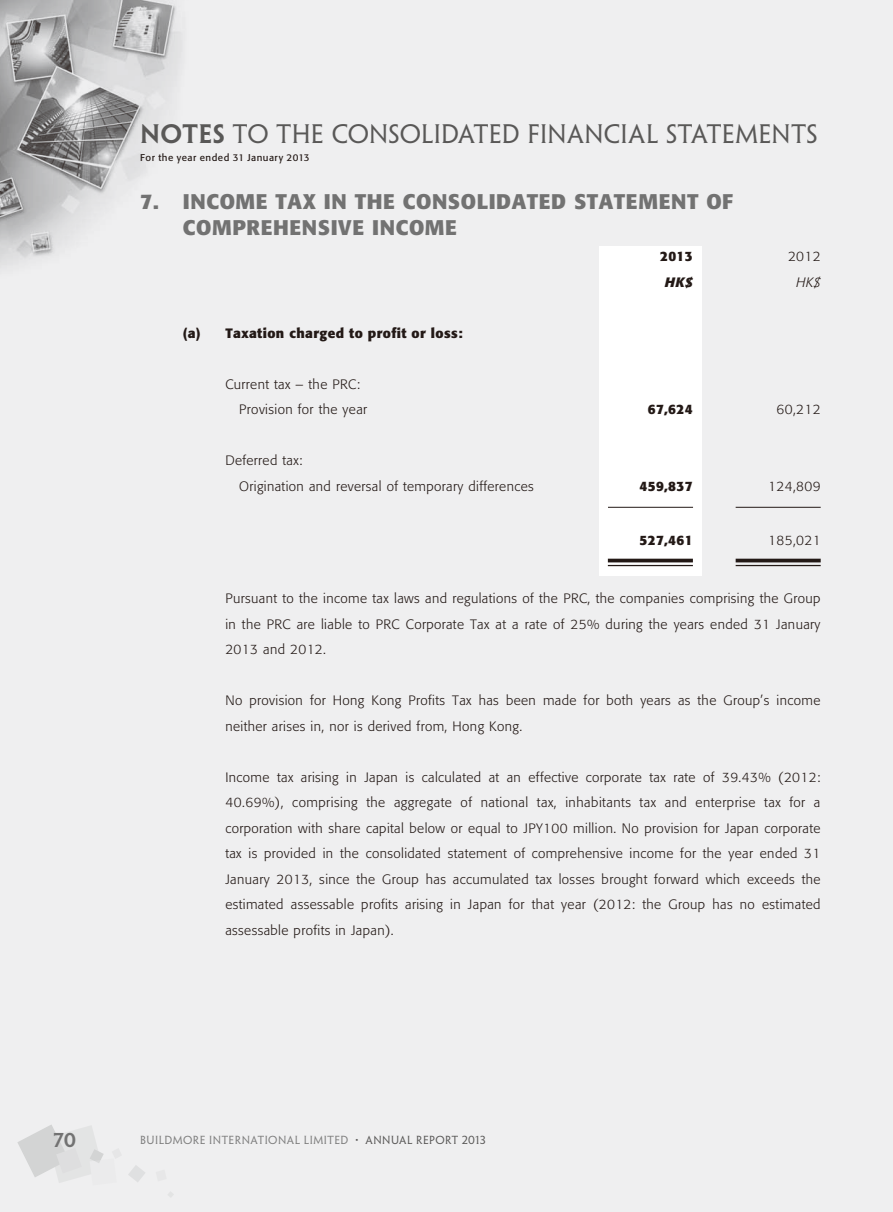
<style>
.page{position:relative;width:893px;height:1212px;background:#efeff0}
.page>*{position:absolute;margin:0;border:0;box-sizing:border-box;transform-origin:0 0}
.t1{font:24px "Penumbra Half Serif Std";letter-spacing:.005em;color:#595857}
.t2{font:700 21px/25.5px "Formata";letter-spacing:.03em;color:#727272}
.t3{font:18px "Penumbra Half Serif Std Se Bd";color:#727272}
.t4{font:300 13.5px/25.5px "Formata";letter-spacing:.03em;color:#231916}
.t5{font:700 13.5px "Formata";letter-spacing:.03em;color:#231916}
.t6{font:italic 700 13.5px "Formata";color:#231916}
.t7{font:italic 300 13.5px "Formata";color:#231916}
.t8{font:10.5px "Penumbra Half Serif Std";letter-spacing:.04em;color:#7e7e7e}
.t9{font:9.75px "Formata";letter-spacing:.05em;color:#231916}
.s1{font-family:"Penumbra Half Serif Std Se Bd"}
.s2{color:#595857}
</style>
<div class="page">
<svg style="left:168px;top:1192px;width:5px;height:5px"></svg>
<svg style="left:17px;top:1125px;width:128px;height:58px"></svg>
<img style="left:0;top:0;width:182px;height:268px">
<div style="left:600px;top:247px;width:102px;height:329px;background:#fff"></div>
<hr style="left:608px;top:507px;width:85px;height:1px;background:#231916">
<hr style="left:736px;top:507px;width:85px;height:1px;background:#231916">
<hr style="left:608px;top:559px;width:85px;height:3px;background:#231916">
<hr style="left:608px;top:565px;width:85px;height:1px;background:#231916">
<hr style="left:736px;top:559px;width:85px;height:3px;background:#231916">
<hr style="left:736px;top:565px;width:85px;height:1px;background:#231916">
<h1 class="t1" style="left:140px;top:120px;width:679px"><span class="s1">NOTES</span> TO THE CONSOLIDATED FINANCIAL STATEMENTS</h1>
<p class="t9" style="left:140px;top:152px;width:171px">For the year ended 31 January 2013</p>
<h2 class="t2" style="left:183px;top:189px;width:552px;text-indent:-43px">7. INCOME TAX IN THE CONSOLIDATED STATEMENT OF<br>COMPREHENSIVE INCOME</h2>
<p class="t5" style="left:660px;top:248px;width:34px">2013</p>
<p class="t4" style="left:788px;top:244px;width:34px">2012</p>
<p class="t6" style="left:665px;top:273px;width:29px">HK$</p>
<p class="t7" style="left:797px;top:274px;width:26px">HK$</p>
<p class="t5" style="left:183px;top:324px;width:281px">(a) Taxation charged to profit or loss:</p>
<p class="t4" style="left:239px;top:371px;width:129px;text-indent:-14px">Current tax – the PRC:<br>Provision for the year</p>
<p class="t5" style="left:648px;top:401px;width:46px">67,624</p>
<p class="t4" style="left:776px;top:397px;width:46px">60,212</p>
<p class="t4" style="left:239px;top:448px;width:296px;text-indent:-14px">Deferred tax:<br>Origination and reversal of temporary differences</p>
<p class="t5" style="left:639px;top:477px;width:55px">459,837</p>
<p class="t4" style="left:768px;top:473px;width:54px">124,809</p>
<p class="t5" style="left:639px;top:531px;width:55px">527,461</p>
<p class="t4" style="left:768px;top:527px;width:54px">185,021</p>
<p class="t4" style="left:225px;top:586px;width:597px;text-align:justify">Pursuant to the income tax laws and regulations of the PRC, the companies comprising the Group in the PRC are liable to PRC Corporate Tax at a rate of 25% during the years ended 31 January 2013 and 2012.</p>
<p class="t4" style="left:225px;top:688px;width:597px">No provision for Hong Kong Profits Tax has been made for both years as the Group’s income neither arises in, nor is derived from, Hong Kong.</p>
<p class="t4" style="left:225px;top:764px;width:597px;text-align:justify">Income tax arising in Japan is calculated at an effective corporate tax rate of 39.43% (2012:<br>40.69%), comprising the aggregate of national tax, inhabitants tax and enterprise tax for a corporation with share capital below or equal to JPY100 million. No provision for Japan corporate tax is provided in the consolidated statement of comprehensive income for the year ended 31<br>January 2013, since the Group has accumulated tax losses brought forward which exceeds the estimated assessable profits arising in Japan for that year (2012: the Group has no estimated assessable profits in Japan).</p>
<h3 class="t3" style="left:53px;top:1129px;width:24px">70</h3>
<p class="t8" style="left:140px;top:1134px;width:347px">BUILDMORE INTERNATIONAL LIMITED <span class="s2">• ANNUAL REPORT 2013</span></p>
</div>
